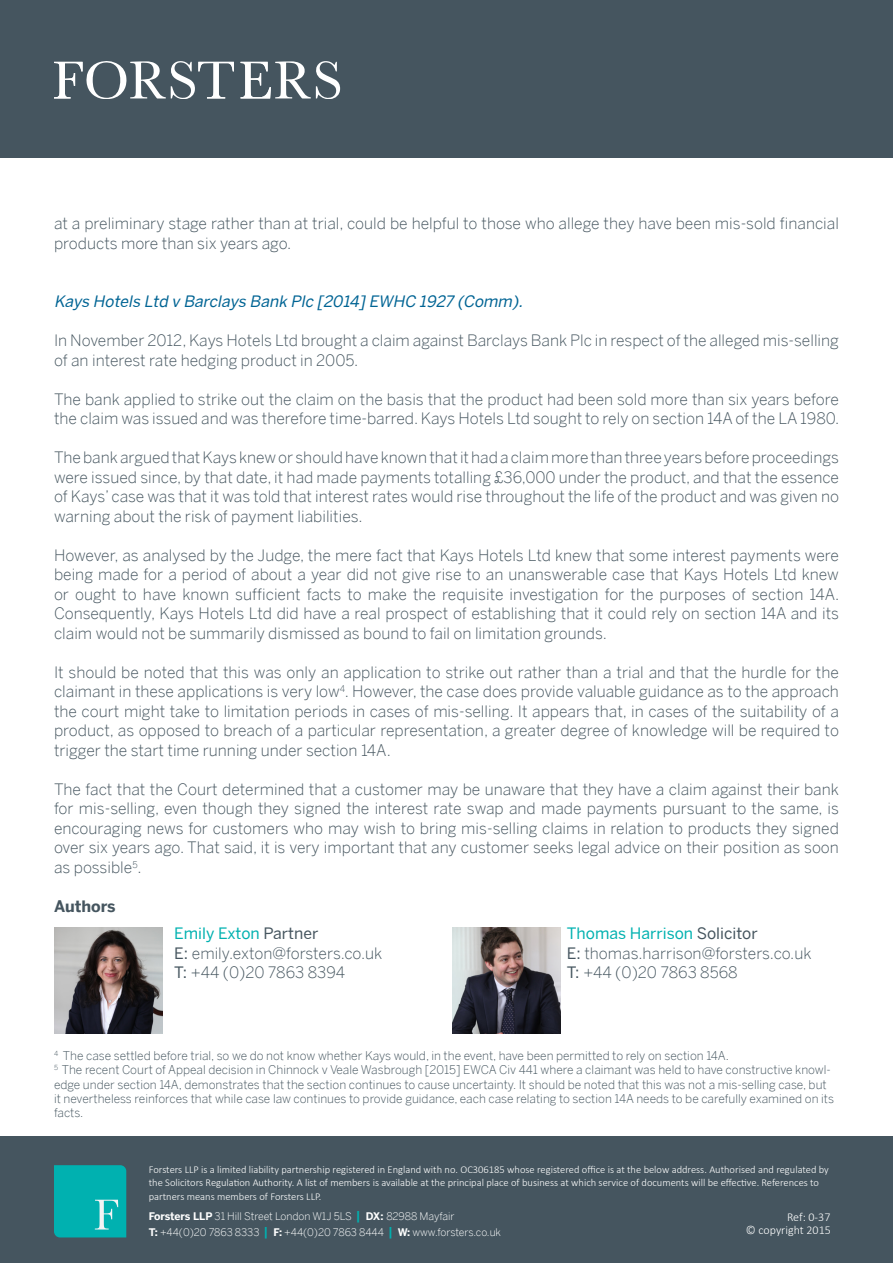
<style>
.page{position:relative;width:893px;height:1263px;background:#fff}
.page>*{position:absolute;margin:0;border:0;box-sizing:border-box;transform-origin:0 0}
.t1{font:300 15.75px/19.5px "Benton Sans";color:#45555f;text-align:justify}
.t2{font:italic 15.75px "Benton Sans";color:#006494}
.t3{font:15.75px "Benton Sans";color:#00b1b0}
.t4{font:700 15.75px "Benton Sans";color:#45555f}
.t5{font:300 12px/14.4px "Benton Sans";color:#45555f}
.t6{font:300 12px "Calibri";color:#fff}
.t7{font:300 10.5px/12.6px "Calibri";color:#fff}
.t8{font:300 10.5px/15.5px "Benton Sans";letter-spacing:-.005em;color:#fff}
.s1{color:#45555f}
.s2{font-weight:400}
.s3{font-weight:700}
.s4{font-weight:700;font-size:12.3px;color:#00b1b0}
</style>
<div class="page">
<div style="left:0;top:0;width:893px;height:157px;background:#45555f"></div>
<div style="left:0;top:1136px;width:893px;height:127px;background:#45555f"></div>
<svg style="left:54px;top:1165px;width:72px;height:72px;background:#09b3b2"></svg>
<svg style="left:241px;top:61px;width:99px;height:37px"></svg>
<svg style="left:54px;top:61px;width:180px;height:37px"></svg>
<img style="left:54px;top:927px;width:109px;height:106px">
<img style="left:452px;top:927px;width:109px;height:106px">
<p class="t1" style="left:54px;top:214px;width:786px">at a preliminary stage rather than at trial, could be helpful to those who allege they have been mis-sold financial products more than six years ago.</p>
<p class="t2" style="left:54px;top:292px;width:474px">Kays Hotels Ltd v Barclays Bank Plc [2014]EWHC 1927 (Comm).</p>
<p class="t1" style="left:54px;top:331px;width:786px">In November 2012, Kays Hotels Ltd brought a claim against Barclays Bank Plc in respect of the alleged mis-selling of an interest rate hedging product in 2005.</p>
<p class="t1" style="left:54px;top:389px;width:787px">The bank applied to strike out the claim on the basis that the product had been sold more than six years before the claim was issued and was therefore time-barred. Kays Hotels Ltd sought to rely on section 14A of the LA 1980.</p>
<p class="t1" style="left:54px;top:448px;width:786px">The bank argued that Kays knew or should have known that it had a claim more than three years before proceedings were issued since, by that date, it had made payments totalling £36,000 under the product, and that the essence of Kays’ case was that it was told that interest rates would rise throughout the life of the product and was given no warning about the risk of payment liabilities.</p>
<p class="t1" style="left:54px;top:545px;width:787px">However, as analysed by the Judge, the mere fact that Kays Hotels Ltd knew that some interest payments were being made for a period of about a year did not give rise to an unanswerable case that Kays Hotels Ltd knew or ought to have known sufficient facts to make the requisite investigation for the purposes of section 14A.<br>Consequently, Kays Hotels Ltd did have a real prospect of establishing that it could rely on section 14A and its claim would not be summarily dismissed as bound to fail on limitation grounds.</p>
<p class="t1" style="left:54px;top:662px;width:786px">It should be noted that this was only an application to strike out rather than a trial and that the hurdle for the claimant in these applications is very low<sup>4</sup>. However, the case does provide valuable guidance as to the approach the court might take to limitation periods in cases of mis-selling. It appears that, in cases of the suitability of a product, as opposed to breach of a particular representation, a greater degree of knowledge will be required to trigger the start time running under section 14A.</p>
<p class="t1" style="left:54px;top:779px;width:786px">The fact that the Court determined that a customer may be unaware that they have a claim against their bank for mis-selling, even though they signed the interest rate swap and made payments pursuant to the same, is encouraging news for customers who may wish to bring mis-selling claims in relation to products they signed over six years ago. That said, it is very important that any customer seeks legal advice on their position as soon as possible<sup>5</sup>.</p>
<p class="t4" style="left:54px;top:897px;width:63px">Authors</p>
<p class="t3" style="left:174px;top:924px;width:146px">Emily Exton <span class="s1">Partner</span></p>
<p class="t1" style="left:174px;top:943px;width:210px"><span class="s2">E:</span> emily.exton@forsters.co.uk</p>
<p class="t1" style="left:174px;top:963px;width:172px"><span class="s2">T:</span> +44 (0)20 7863 8394</p>
<p class="t3" style="left:567px;top:924px;width:193px">Thomas Harrison <span class="s1">Solicitor</span></p>
<p class="t1" style="left:567px;top:943px;width:246px"><span class="s2">E:</span> thomas.harrison@forsters.co.uk</p>
<p class="t1" style="left:567px;top:963px;width:172px"><span class="s2">T:</span> +44 (0)20 7863 8568</p>
<p class="t5" style="left:54px;top:1048px;width:677px"><sup>4</sup> The case settled before trial, so we do not know whether Kays would, in the event, have been permitted to rely on section 14A.</p>
<p class="t5" style="left:54px;top:1062px;width:781px"><sup>5</sup> The recent Court of Appeal decision in Chinnock v Veale Wasbrough [2015] EWCA Civ 441 where a claimant was held to have constructive knowl&shy;edge under section 14A, demonstrates that the section continues to cause uncertainty. It should be noted that this was not a mis-selling case, but it nevertheless reinforces that while case law continues to provide guidance, each case relating to section 14A needs to be carefully examined on its facts.</p>
<p class="t7" style="left:149px;top:1163px;width:682px">Forsters LLP is a limited liability partnership registered in England with no. OC306185 whose registered office is at the below address. Authorised and regulated by the Solicitors Regulation Authority. A list of members is available at the principal place of business at which service of documents will be effective. References to</p>
<p class="t7" style="left:149px;top:1190px;width:174px">partners means members of Forsters LLP.</p>
<p class="t6" style="left:746px;top:1222px;width:86px">© copyright 2015</p>
<p class="t8" style="left:149px;top:1208px;width:354px"><span class="s3">Forsters LLP</span> 31 Hill Street London W1J 5LS <span class="s4">|</span> <span class="s3">DX:</span> 82988 Mayfair<br><span class="s3">T:</span> +44(0)20 7863 8333 <span class="s4">|</span> <span class="s3">F:</span> +44(0)20 7863 8444 <span class="s4">|</span> <span class="s3">W:</span> www.forsters.co.uk</p>
<p class="t6" style="left:787px;top:1209px;width:45px">Ref: 0-37</p>
</div>
